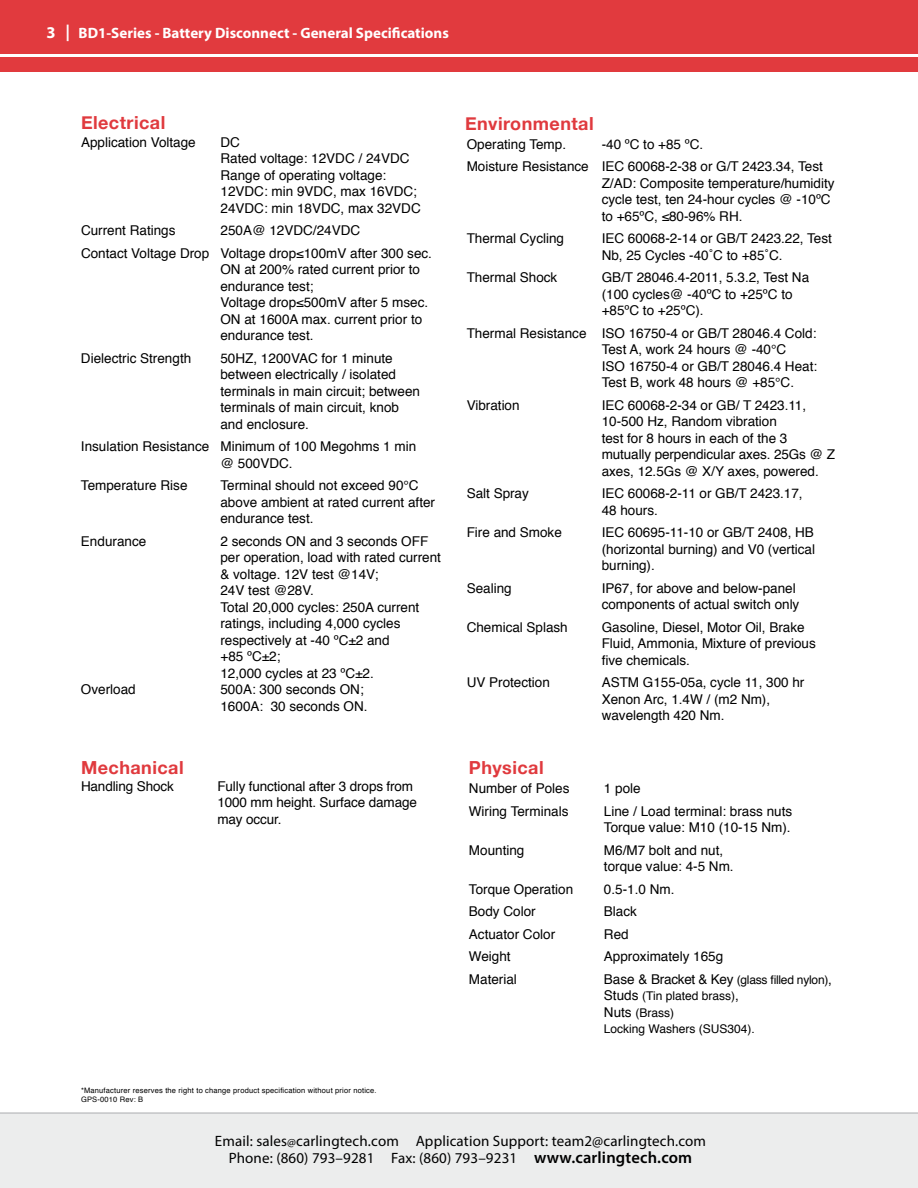
<style>
.page{position:relative;width:918px;height:1188px;background:#fff}
.page>*{position:absolute;margin:0;border:0;box-sizing:border-box;transform-origin:0 0}
.t1{font:700 18px "Helvetica Neue";letter-spacing:.025em;color:#e03a3e}
.t2{font:15px/16.8px "Myriad Pro";letter-spacing:.01em;color:#000;text-align:center}
.t3{font:700 15px "Myriad Pro";color:#fff}
.t4{font:13.5px/16.5px "Helvetica";color:#000}
.t5{font:12px/16.5px "Helvetica";color:#000}
.t6{font:7.5px/9px "Helvetica";letter-spacing:.025em;color:#000}
.s1{font-size:16.5px}
.s2{font-size:13.5px}
.s3{font-size:12px}
.s4{font-weight:600;font-size:16.5px}
</style>
<div class="page">
<div style="left:0;top:1112px;width:918px;height:76px;background:#eceded"></div>
<hr style="left:0;top:1112px;width:918px;height:2px;background:#c7c8ca">
<div style="left:0;top:57px;width:918px;height:15px;background:#e13a3e"></div>
<div style="left:0;top:0;width:918px;height:54px;background:#e13a3e"></div>
<p class="t3" style="left:46px;top:23px;width:404px"><span class="s1">3 |</span> BD1-Series - Battery Disconnect - General Specifications</p>
<h1 class="t1" style="left:81px;top:108px;width:86px">Electrical</h1>
<h1 class="t1" style="left:465px;top:110px;width:130px">Environmental</h1>
<p class="t4" style="left:81px;top:134px;width:116px">Application Voltage</p>
<p class="t4" style="left:220px;top:134px;width:202px">DC<br>Rated voltage: 12VDC / 24VDC<br>Range of operating voltage:<br>12VDC: min 9VDC, max 16VDC;<br>24VDC: min 18VDC, max 32VDC</p>
<p class="t4" style="left:81px;top:223px;width:96px">Current Ratings</p>
<p class="t4" style="left:81px;top:220px;width:353px;line-height:22.5px;text-indent:139px">250A@ 12VDC/24VDC<br>Contact Voltage Drop Voltage drop≤100mV after 300 sec.</p>
<p class="t4" style="left:220px;top:262px;width:209px">ON at 200% rated current prior to endurance test;<br>Voltage drop≤500mV after 5 msec.<br>ON at 1600A max. current prior to endurance test.</p>
<p class="t4" style="left:81px;top:350px;width:112px">Dielectric Strength</p>
<p class="t4" style="left:220px;top:350px;width:201px">50HZ, 1200VAC for 1 minute between electrically / isolated terminals in main circuit; between terminals of main circuit, knob and enclosure.</p>
<p class="t4" style="left:220px;top:439px;width:197px;text-indent:-139px">Insulation Resistance Minimum of 100 Megohms 1 min @ 500VDC.</p>
<p class="t4" style="left:81px;top:478px;width:108px">Temperature Rise</p>
<p class="t4" style="left:220px;top:478px;width:216px">Terminal should not exceed 90°C above ambient at rated current after endurance test.</p>
<p class="t4" style="left:81px;top:533px;width:67px">Endurance</p>
<p class="t4" style="left:220px;top:533px;width:222px">2 seconds ON and 3 seconds OFF per operation, load with rated current &amp; voltage. 12V test @14V;<br>24V test @28V.<br>Total 20,000 cycles: 250A current ratings, including 4,000 cycles respectively at -40 ºC±2 and<br>+85 ºC±2;<br>12,000 cycles at 23 ºC±2.</p>
<p class="t4" style="left:81px;top:682px;width:56px">Overload</p>
<p class="t4" style="left:220px;top:682px;width:149px">500A: 300 seconds ON;<br>1600A: 30 seconds ON.</p>
<p class="t4" style="left:467px;top:133px;width:358px;line-height:22.5px;text-indent:135px">-40 ºC to +85 ºC.<br>Moisture Resistance IEC 60068-2-38 or G/T 2423.34, Test</p>
<p class="t4" style="left:602px;top:175px;width:234px">Z/AD: Composite temperature/humidity cycle test, ten 24-hour cycles @ -10ºC to +65ºC, ≤80-96% RH.</p>
<p class="t4" style="left:467px;top:231px;width:99px">Thermal Cycling</p>
<p class="t4" style="left:602px;top:231px;width:232px">IEC 60068-2-14 or GB/T 2423.22, Test<br>Nb, 25 Cycles -40˚C to +85˚C.</p>
<p class="t4" style="left:467px;top:270px;width:92px">Thermal Shock</p>
<p class="t4" style="left:602px;top:270px;width:209px">GB/T 28046.4-2011, 5.3.2, Test Na (100 cycles@ -40ºC to +25ºC to +85ºC to +25ºC).</p>
<p class="t4" style="left:602px;top:325px;width:217px;text-indent:-135px">Thermal Resistance ISO 16750-4 or GB/T 28046.4 Cold:<br>Test A, work 24 hours @ -40°C<br>ISO 16750-4 or GB/T 28046.4 Heat:<br>Test B, work 48 hours @ +85°C.</p>
<p class="t4" style="left:467px;top:397px;width:54px">Vibration</p>
<p class="t4" style="left:602px;top:397px;width:235px">IEC 60068-2-34 or GB/ T 2423.11,<br>10-500 Hz, Random vibration<br>test for 8 hours in each of the 3 mutually perpendicular axes. 25Gs @ Z axes, 12.5Gs @ X/Y axes, powered.</p>
<p class="t4" style="left:467px;top:486px;width:64px">Salt Spray</p>
<p class="t4" style="left:602px;top:486px;width:202px">IEC 60068-2-11 or GB/T 2423.17,<br>48 hours.</p>
<p class="t4" style="left:467px;top:525px;width:97px">Fire and Smoke</p>
<p class="t4" style="left:602px;top:525px;width:215px;text-align:justify">IEC 60695-11-10 or GB/T 2408, HB (horizontal burning) and V0 (vertical burning).</p>
<p class="t4" style="left:467px;top:580px;width:46px">Sealing</p>
<p class="t4" style="left:602px;top:580px;width:199px">IP67, for above and below-panel components of actual switch only</p>
<p class="t4" style="left:467px;top:619px;width:103px">Chemical Splash</p>
<p class="t4" style="left:602px;top:619px;width:216px">Gasoline, Diesel, Motor Oil, Brake<br>Fluid, Ammonia, Mixture of previous five chemicals.</p>
<p class="t4" style="left:467px;top:675px;width:85px">UV Protection</p>
<p class="t4" style="left:602px;top:675px;width:204px">ASTM G155-05a, cycle 11, 300 hr<br>Xenon Arc, 1.4W / (m2 Nm), wavelength 420 Nm.</p>
<p class="t4" style="left:467px;top:136px;width:101px">Operating Temp.</p>
<h1 class="t1" style="left:81px;top:753px;width:104px">Mechanical</h1>
<h1 class="t1" style="left:469px;top:753px;width:76px">Physical</h1>
<p class="t4" style="left:81px;top:778px;width:94px">Handling Shock</p>
<p class="t4" style="left:217px;top:778px;width:201px">Fully functional after 3 drops from<br>1000 mm height. Surface damage may occur.</p>
<p class="t6" style="left:81px;top:1087px;width:297px">*Manufacturer reserves the right to change product specification without prior notice.<br>GPS-0010 Rev: B</p>
<p class="t4" style="left:469px;top:781px;width:102px">Number of Poles</p>
<p class="t4" style="left:604px;top:781px;width:38px">1 pole</p>
<p class="t4" style="left:469px;top:803px;width:101px">Wiring Terminals</p>
<p class="t4" style="left:604px;top:803px;width:190px">Line / Load terminal: brass nuts<br>Torque value: M10 (10-15 Nm).</p>
<p class="t4" style="left:469px;top:842px;width:57px">Mounting</p>
<p class="t4" style="left:604px;top:842px;width:131px">M6/M7 bolt and nut, torque value: 4-5 Nm.</p>
<p class="t4" style="left:469px;top:881px;width:106px">Torque Operation</p>
<p class="t4" style="left:604px;top:881px;width:72px">0.5-1.0 Nm.</p>
<p class="t4" style="left:469px;top:904px;width:68px">Body Color</p>
<p class="t4" style="left:604px;top:904px;width:35px">Black</p>
<p class="t4" style="left:469px;top:926px;width:88px">Actuator Color</p>
<p class="t4" style="left:604px;top:926px;width:26px">Red</p>
<p class="t4" style="left:469px;top:949px;width:43px">Weight</p>
<p class="t4" style="left:604px;top:949px;width:121px">Approximately 165g</p>
<p class="t4" style="left:469px;top:971px;width:50px">Material</p>
<p class="t5" style="left:604px;top:972px;width:230px"><span class="s2">Base &amp; Bracket &amp; Key</span> (glass filled nylon)<span class="s2">,<br>Studs</span> (Tin plated brass)<span class="s2">,<br>Nuts</span> (Brass)<br>Locking Washers (SUS304).</p>
<p class="t2" style="left:215px;top:1132px;width:493px">Email: sales<span class="s3">@</span>carlingtech.com Application Support: team2@carlingtech.com<br>Phone: (860) 793–9281 Fax: (860) 793–9231 <span class="s4">www.carlingtech.com</span></p>
</div>
